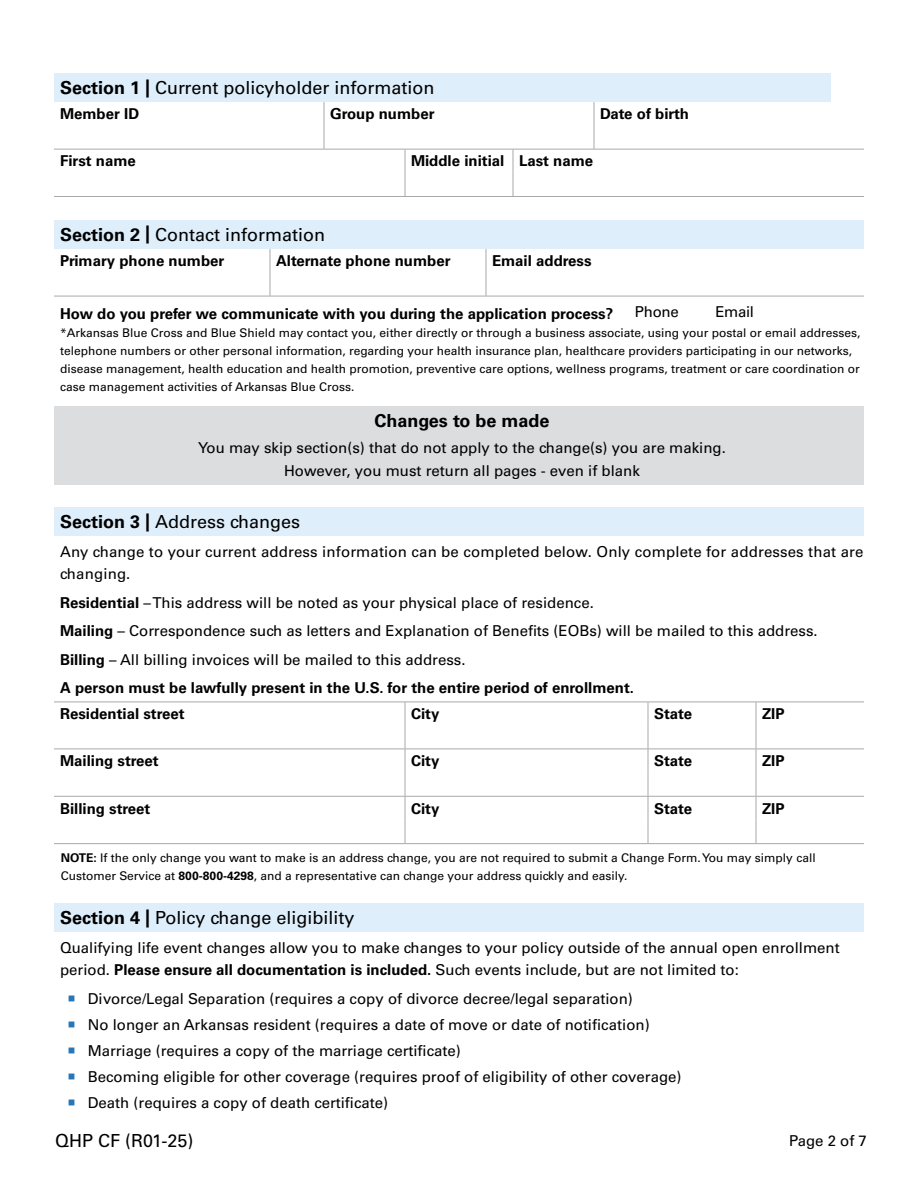
<style>
.page{position:relative;width:918px;height:1188px;background:#fff}
.page>*{position:absolute;margin:0;border:0;box-sizing:border-box;transform-origin:0 0}
.Numbered_Sections{font:18px "Univers LT Std";color:#000}
.Section_divider_-_after_content{font:18px "Univers LT Std";color:#000}
.Section_divider_-_description{font:700 18px "Univers LT Std";color:#000}
.Section_divider_-_description-2{font:15px/22.5px "Univers LT Std";color:#000}
.Lables{font:700 15px "Univers LT Std";color:#000}
.t1{font:12px/18px "Univers LT Std";color:#000}
.s1{font-weight:700}
.s2{color:#2776b5}
</style>
<div class="page">
<div style="left:54px;top:73px;width:776px;height:29px;background:#deeefa"></div>
<div style="left:54px;top:220px;width:810px;height:29px;background:#deeefa"></div>
<div style="left:54px;top:406px;width:810px;height:30px;background:#dcddde"></div>
<div style="left:54px;top:435px;width:810px;height:49px;background:#dcddde"></div>
<div style="left:54px;top:508px;width:810px;height:28px;background:#deeefa"></div>
<div style="left:54px;top:904px;width:810px;height:28px;background:#deeefa"></div>
<svg style="left:594px;top:102px;width:1px;height:47px"></svg>
<svg style="left:324px;top:102px;width:1px;height:47px"></svg>
<hr style="left:54px;top:149px;width:270px;height:1px;background:#a7a9ac">
<hr style="left:324px;top:149px;width:270px;height:1px;background:#a7a9ac">
<hr style="left:594px;top:149px;width:270px;height:1px;background:#a7a9ac">
<svg style="left:513px;top:150px;width:1px;height:46px"></svg>
<svg style="left:405px;top:150px;width:1px;height:46px"></svg>
<hr style="left:54px;top:196px;width:351px;height:1px;background:#a7a9ac">
<hr style="left:405px;top:196px;width:108px;height:1px;background:#a7a9ac">
<hr style="left:513px;top:196px;width:351px;height:1px;background:#a7a9ac">
<svg style="left:486px;top:249px;width:1px;height:47px"></svg>
<svg style="left:270px;top:249px;width:1px;height:47px"></svg>
<hr style="left:54px;top:296px;width:216px;height:1px;background:#a7a9ac">
<hr style="left:270px;top:296px;width:216px;height:1px;background:#a7a9ac">
<hr style="left:486px;top:296px;width:378px;height:1px;background:#a7a9ac">
<hr style="left:54px;top:702px;width:351px;height:1px;background:#a7a9ac">
<hr style="left:405px;top:702px;width:243px;height:1px;background:#a7a9ac">
<hr style="left:648px;top:702px;width:108px;height:1px;background:#a7a9ac">
<hr style="left:756px;top:702px;width:108px;height:1px;background:#a7a9ac">
<hr style="left:54px;top:749px;width:351px;height:1px;background:#a7a9ac">
<hr style="left:405px;top:749px;width:243px;height:1px;background:#a7a9ac">
<hr style="left:648px;top:749px;width:108px;height:1px;background:#a7a9ac">
<hr style="left:756px;top:749px;width:108px;height:1px;background:#a7a9ac">
<hr style="left:54px;top:796px;width:351px;height:1px;background:#a7a9ac">
<hr style="left:405px;top:796px;width:243px;height:1px;background:#a7a9ac">
<hr style="left:648px;top:796px;width:108px;height:1px;background:#a7a9ac">
<hr style="left:756px;top:796px;width:108px;height:1px;background:#a7a9ac">
<svg style="left:648px;top:702px;width:1px;height:141px"></svg>
<svg style="left:756px;top:702px;width:1px;height:141px"></svg>
<svg style="left:405px;top:702px;width:1px;height:141px"></svg>
<hr style="left:54px;top:843px;width:351px;height:1px;background:#a7a9ac">
<hr style="left:405px;top:843px;width:243px;height:1px;background:#a7a9ac">
<hr style="left:648px;top:843px;width:108px;height:1px;background:#a7a9ac">
<hr style="left:756px;top:843px;width:108px;height:1px;background:#a7a9ac">
<p class="Numbered_Sections" style="left:60px;top:77px;width:376px"><span class="s1">Section 1 |</span> Current policyholder information</p>
<p class="Lables" style="left:60px;top:105px;width:81px">Member ID</p>
<p class="Lables" style="left:330px;top:105px;width:106px">Group number</p>
<p class="Lables" style="left:600px;top:105px;width:91px">Date of birth</p>
<p class="Lables" style="left:60px;top:152px;width:77px">First name</p>
<p class="Lables" style="left:411px;top:152px;width:95px">Middle initial</p>
<p class="Lables" style="left:519px;top:152px;width:76px">Last name</p>
<p class="Numbered_Sections" style="left:60px;top:224px;width:267px"><span class="s1">Section 2 |</span> Contact information</p>
<p class="Lables" style="left:60px;top:252px;width:166px">Primary phone number</p>
<p class="Lables" style="left:276px;top:252px;width:176px">Alternate phone number</p>
<p class="Lables" style="left:492px;top:252px;width:101px">Email address</p>
<p class="Lables" style="left:60px;top:305px;width:555px">How do you prefer we communicate with you during the application process?</p>
<p class="Section_divider_-_description-2" style="left:635px;top:301px;width:45px">Phone</p>
<p class="Section_divider_-_description-2" style="left:715px;top:301px;width:40px">Email</p>
<p class="t1" style="left:60px;top:324px;width:802px">*Arkansas Blue Cross and Blue Shield may contact you, either directly or through a business associate, using your postal or email addresses, telephone numbers or other personal information, regarding your health insurance plan, healthcare providers participating in our networks, disease management, health education and health promotion, preventive care options, wellness programs, treatment or care coordination or case management activities of Arkansas Blue Cross.</p>
<p class="Section_divider_-_description" style="left:374px;top:410px;width:177px">Changes to be made</p>
<p class="Section_divider_-_description-2" style="left:198px;top:437px;width:529px;text-align:center">You may skip section(s) that do not apply to the change(s) you are making.<br>However, you must return all pages - even if blank</p>
<p class="Section_divider_-_after_content" style="left:60px;top:511px;width:242px"><span class="s1">Section 3 |</span> Address changes</p>
<p class="Section_divider_-_description-2" style="left:60px;top:540px;width:805px">Any change to your current address information can be completed below. Only complete for addresses that are changing.</p>
<p class="Section_divider_-_description-2" style="left:60px;top:591px;width:535px"><span class="s1">Residential</span> – This address will be noted as your physical place of residence.</p>
<p class="Section_divider_-_description-2" style="left:60px;top:620px;width:759px"><span class="s1">Mailing</span> – Correspondence such as letters and Explanation of Benefits (EOBs) will be mailed to this address.</p>
<p class="Section_divider_-_description-2" style="left:60px;top:648px;width:407px"><span class="s1">Billing</span> – All billing invoices will be mailed to this address.</p>
<p class="Lables" style="left:60px;top:679px;width:576px">A person must be lawfully present in the U.S. for the entire period of enrollment.</p>
<p class="Lables" style="left:60px;top:705px;width:126px">Residential street</p>
<p class="Lables" style="left:411px;top:705px;width:30px">City</p>
<p class="Lables" style="left:654px;top:705px;width:40px">State</p>
<p class="Lables" style="left:762px;top:705px;width:24px">ZIP</p>
<p class="Lables" style="left:60px;top:752px;width:100px">Mailing street</p>
<p class="Lables" style="left:411px;top:752px;width:30px">City</p>
<p class="Lables" style="left:654px;top:752px;width:40px">State</p>
<p class="Lables" style="left:762px;top:752px;width:24px">ZIP</p>
<p class="Lables" style="left:60px;top:799px;width:92px">Billing street</p>
<p class="Lables" style="left:411px;top:799px;width:30px">City</p>
<p class="Lables" style="left:654px;top:799px;width:40px">State</p>
<p class="Lables" style="left:762px;top:799px;width:24px">ZIP</p>
<p class="t1" style="left:61px;top:849px;width:756px"><span class="s1">NOTE:</span> If the only change you want to make is an address change, you are not required to submit a Change Form. You may simply call<br>Customer Service at <span class="s1">800-800-4298</span>, and a representative can change your address quickly and easily.</p>
<p class="Section_divider_-_after_content" style="left:60px;top:907px;width:296px"><span class="s1">Section 4 |</span> Policy change eligibility</p>
<p class="Section_divider_-_description-2" style="left:60px;top:936px;width:781px">Qualifying life event changes allow you to make changes to your policy outside of the annual open enrollment period. <span class="s1">Please ensure all documentation is included.</span> Such events include, but are not limited to:</p>
<p class="Section_divider_-_description-2" style="left:68px;top:988px;width:567px"><span class="s2">○</span> Divorce/Legal Separation (requires a copy of divorce decree/legal separation)</p>
<p class="Section_divider_-_description-2" style="left:68px;top:1014px;width:584px"><span class="s2">○</span> No longer an Arkansas resident (requires a date of move or date of notification)</p>
<p class="Section_divider_-_description-2" style="left:68px;top:1040px;width:395px"><span class="s2">○</span> Marriage (requires a copy of the marriage certificate)</p>
<p class="Section_divider_-_description-2" style="left:68px;top:1066px;width:616px"><span class="s2">○</span> Becoming eligible for other coverage (requires proof of eligibility of other coverage)</p>
<p class="Section_divider_-_description-2" style="left:68px;top:1092px;width:322px"><span class="s2">○</span> Death (requires a copy of death certificate)</p>
<p class="Numbered_Sections" style="left:55px;top:1130px;width:140px">QHP CF (R01-25)</p>
<p class="Section_divider_-_description-2" style="left:789px;top:1130px;width:79px">Page 2 of 7</p>
</div>
